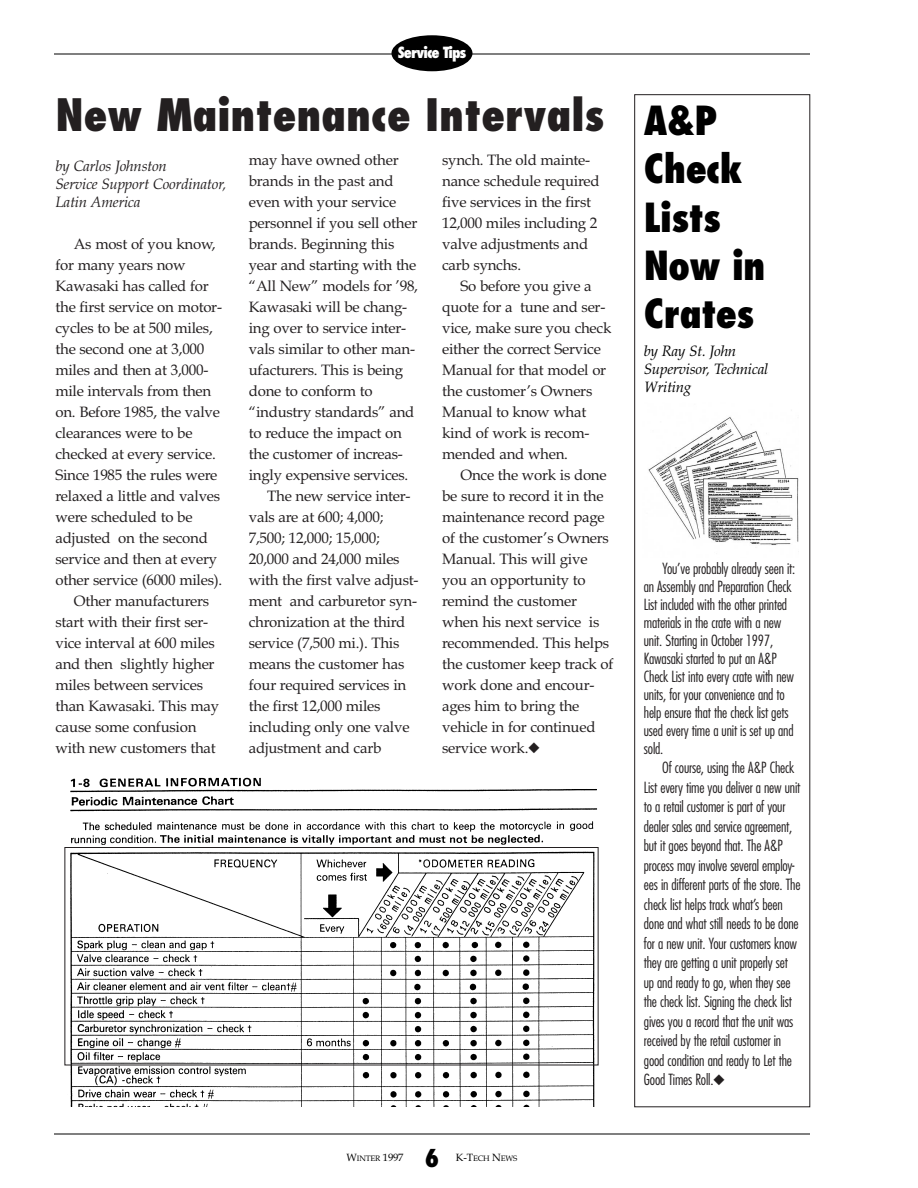
<style>
.page{position:relative;width:918px;height:1188px;background:#fff}
.page>*{position:absolute;margin:0;border:0;box-sizing:border-box;transform-origin:0 0}
.t1{font:800 condensed 43.5px "Futura";color:#231f20}
.t2{font:800 condensed 39px/48.3px "Futura";letter-spacing:-.02em;color:#000}
.t3{font:800 condensed 24px "Futura";color:#000}
.t4{font:15px/21px "Book Antiqua";letter-spacing:-.015em;color:#231f20}
.t5{font:300 condensed 15px/19.5px "Futura";letter-spacing:-.01em;color:#231f20}
.t6{font:italic 15px/18px "Book Antiqua";letter-spacing:-.015em;color:#231f20}
.t7{font:italic 15px/18px "Book Antiqua";letter-spacing:-.015em;color:#000}
.t8{font:800 condensed 15px "Futura";letter-spacing:-.065em;color:#fff}
.t9{font:10.5px "Book Antiqua";color:#000}
.t10{font:7.8px "Book Antiqua";letter-spacing:-.02em;color:#000}
.s1{font-size:7.8px}
.s2{font-size:10.5px}
</style>
<div class="page">
<hr style="left:54px;top:54px;width:756px;height:1px;background:#000">
<hr style="left:54px;top:1134px;width:756px;height:1px;background:#000">
<div style="left:392px;top:35px;width:80px;height:36px;background:#000;border-radius:50%"></div>
<div style="left:634px;top:94px;width:176px;height:1013px;border:1px solid #231f20"></div>
<img style="left:648px;top:417px;width:151px;height:128px">
<img style="left:64px;top:777px;width:535px;height:330px">
<div style="left:64px;top:847px;width:534px;height:218px;border:1px solid #231f20"></div>
<p class="t8" style="left:398px;top:46px;width:70px">Service Tips</p>
<h1 class="t1" style="left:56px;top:96px;width:551px">New Maintenance Intervals</h1>
<p class="t6" style="left:56px;top:159px;width:172px">by Carlos Johnston<br>Service Support Coordinator,<br>Latin America</p>
<p class="t4" style="left:74px;top:235px;width:143px">As most of you know,</p>
<p class="t4" style="left:56px;top:256px;width:132px">for many years now</p>
<p class="t4" style="left:56px;top:277px;width:155px">Kawasaki has called for</p>
<p class="t4" style="left:56px;top:298px;width:168px">the first service on motor-</p>
<p class="t4" style="left:56px;top:319px;width:159px">cycles to be at 500 miles,</p>
<p class="t4" style="left:56px;top:340px;width:150px">the second one at 3,000</p>
<p class="t4" style="left:56px;top:361px;width:154px">miles and then at 3,000-</p>
<p class="t4" style="left:56px;top:382px;width:157px">mile intervals from then</p>
<p class="t4" style="left:56px;top:403px;width:166px">on. Before 1985, the valve</p>
<p class="t4" style="left:56px;top:424px;width:139px">clearances were to be</p>
<p class="t4" style="left:56px;top:445px;width:162px">checked at every service.</p>
<p class="t4" style="left:56px;top:466px;width:164px">Since 1985 the rules were</p>
<p class="t4" style="left:56px;top:487px;width:166px">relaxed a little and valves</p>
<p class="t4" style="left:56px;top:508px;width:139px">were scheduled to be</p>
<p class="t4" style="left:56px;top:529px;width:154px">adjusted on the second</p>
<p class="t4" style="left:56px;top:550px;width:163px">service and then at every</p>
<p class="t4" style="left:56px;top:571px;width:168px">other service (6000 miles).</p>
<p class="t4" style="left:74px;top:592px;width:137px">Other manufacturers</p>
<p class="t4" style="left:56px;top:613px;width:154px">start with their first ser-</p>
<p class="t4" style="left:56px;top:634px;width:161px">vice interval at 600 miles</p>
<p class="t4" style="left:56px;top:655px;width:161px">and then slightly higher</p>
<p class="t4" style="left:56px;top:676px;width:149px">miles between services</p>
<p class="t4" style="left:56px;top:697px;width:165px">than Kawasaki. This may</p>
<p class="t4" style="left:56px;top:718px;width:142px">cause some confusion</p>
<p class="t4" style="left:56px;top:739px;width:162px">with new customers that</p>
<p class="t4" style="left:249px;top:151px;width:151px">may have owned other</p>
<p class="t4" style="left:249px;top:172px;width:146px">brands in the past and</p>
<p class="t4" style="left:249px;top:193px;width:149px">even with your service</p>
<p class="t4" style="left:249px;top:214px;width:170px">personnel if you sell other</p>
<p class="t4" style="left:249px;top:235px;width:147px">brands. Beginning this</p>
<p class="t4" style="left:249px;top:256px;width:169px">year and starting with the</p>
<p class="t4" style="left:249px;top:277px;width:171px">“All New” models for ’98,</p>
<p class="t4" style="left:249px;top:298px;width:160px">Kawasaki will be chang-</p>
<p class="t4" style="left:249px;top:319px;width:159px">ing over to service inter-</p>
<p class="t4" style="left:249px;top:340px;width:168px">vals similar to other man-</p>
<p class="t4" style="left:249px;top:361px;width:156px">ufacturers. This is being</p>
<p class="t4" style="left:249px;top:382px;width:125px">done to conform to</p>
<p class="t4" style="left:249px;top:403px;width:167px">“industry standards” and</p>
<p class="t4" style="left:249px;top:424px;width:154px">to reduce the impact on</p>
<p class="t4" style="left:249px;top:445px;width:156px">the customer of increas-</p>
<p class="t4" style="left:249px;top:466px;width:161px">ingly expensive services.</p>
<p class="t4" style="left:267px;top:487px;width:145px">The new service inter-</p>
<p class="t4" style="left:249px;top:508px;width:136px">vals are at 600; 4,000;</p>
<p class="t4" style="left:249px;top:529px;width:133px">7,500; 12,000; 15,000;</p>
<p class="t4" style="left:249px;top:550px;width:152px">20,000 and 24,000 miles</p>
<p class="t4" style="left:249px;top:571px;width:171px">with the first valve adjust-</p>
<p class="t4" style="left:249px;top:592px;width:170px">ment and carburetor syn-</p>
<p class="t4" style="left:249px;top:613px;width:158px">chronization at the third</p>
<p class="t4" style="left:249px;top:634px;width:152px">service (7,500 mi.). This</p>
<p class="t4" style="left:249px;top:655px;width:157px">means the customer has</p>
<p class="t4" style="left:249px;top:676px;width:159px">four required services in</p>
<p class="t4" style="left:249px;top:697px;width:133px">the first 12,000 miles</p>
<p class="t4" style="left:249px;top:718px;width:162px">including only one valve</p>
<p class="t4" style="left:249px;top:739px;width:134px">adjustment and carb</p>
<p class="t4" style="left:442px;top:151px;width:159px">synch. The old mainte&shy;nance schedule required five services in the first<br>12,000 miles including 2 valve adjustments and carb synchs.</p>
<p class="t4" style="left:442px;top:277px;width:171px;text-indent:18px">So before you give a quote for a tune and ser&shy;vice, make sure you check either the correct Service<br>Manual for that model or the customer’s Owners<br>Manual to know what kind of work is recom&shy;mended and when.</p>
<p class="t4" style="left:442px;top:466px;width:173px;text-indent:18px">Once the work is done be sure to record it in the maintenance record page of the customer’s Owners<br>Manual. This will give you an opportunity to remind the customer when his next service is recommended. This helps the customer keep track of work done and encour&shy;ages him to bring the vehicle in for continued service work.◆</p>
<h3 class="t3" style="left:425px;top:1148px;width:16px">6</h3>
<p class="t9" style="left:347px;top:1153px;width:58px">W<span class="s1">INTER</span> 1997</p>
<p class="t10" style="left:456px;top:1155px;width:63px"><span class="s2">K-T</span>ECH <span class="s2">N</span>EWS</p>
<h2 class="t2" style="left:644px;top:100px;width:123px">A&amp;P<br>Check<br>Lists<br>Now in<br>Crates</h2>
<p class="t7" style="left:644px;top:344px;width:126px">by Ray St. John<br>Supervisor, Technical<br>Writing</p>
<p class="t5" style="left:644px;top:560px;width:153px;line-height:18px;text-indent:18px">You’ve probably already seen it: an Assembly and Preparation Check<br>List included with the other printed materials in the crate with a new unit. Starting in October 1997,<br>Kawasaki started to put an A&amp;P<br>Check List into every crate with new units, for your convenience and to help ensure that the check list gets used every time a unit is set up and sold.</p>
<p class="t5" style="left:644px;top:759px;width:158px;text-indent:18px">Of course, using the A&amp;P Check List every time you deliver a new unit to a retail customer is part of your dealer sales and service agreement, but it goes beyond that. The A&amp;P process may involve several employ&shy;ees in different parts of the store. The check list helps track what’s been done and what still needs to be done for a new unit. Your customers know they are getting a unit properly set up and ready to go, when they see the check list. Signing the check list gives you a record that the unit was received by the retail customer in good condition and ready to Let the Good Times Roll.◆</p>
</div>
